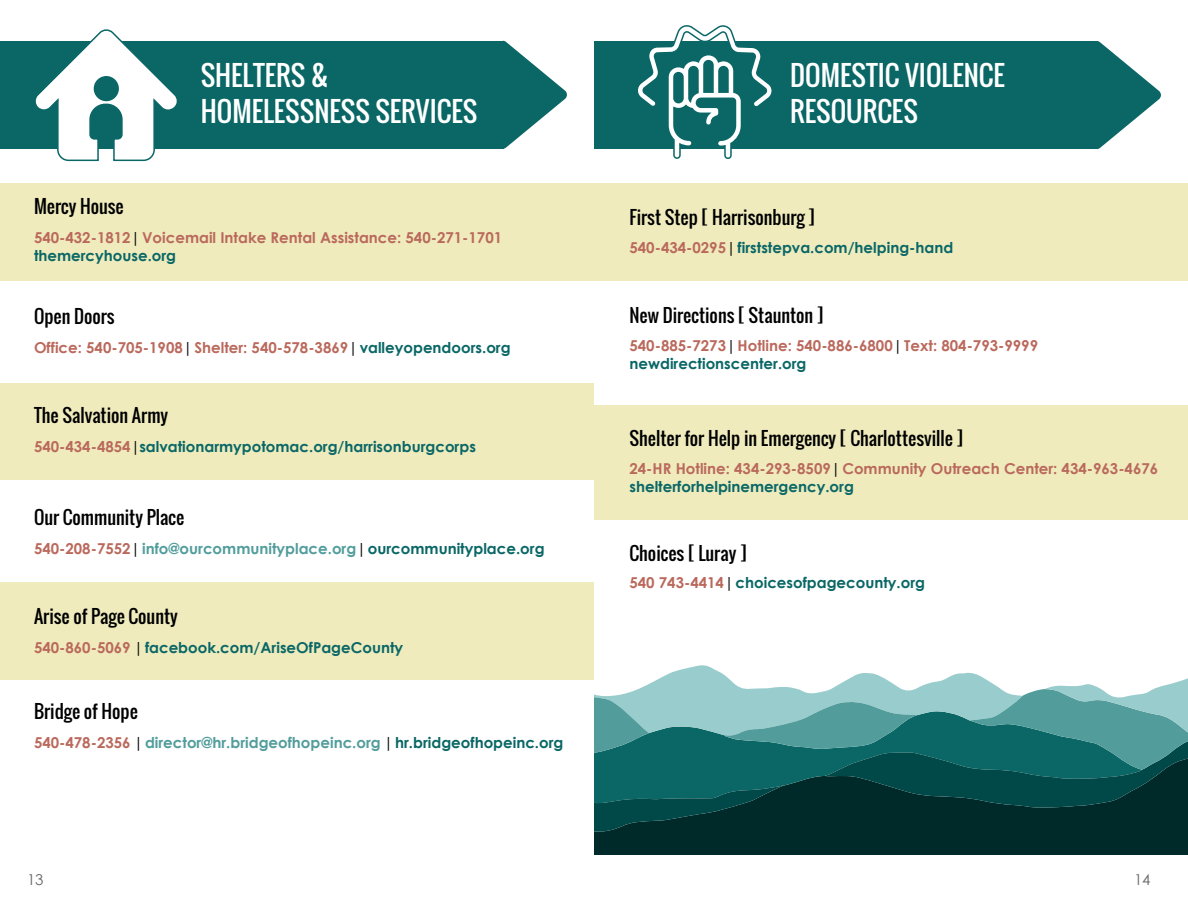
<style>
.page{position:relative;width:1188px;height:918px;background:#fff}
.page>*{position:absolute;margin:0;border:0;box-sizing:border-box;transform-origin:0 0}
.t1{font:27px/36px "Oswald";color:#fff}
.t2{font:18px "Oswald";color:#000}
.t3{font:700 15px/18px "Century Gothic";color:#ba695c}
.t4{font:700 15px "Century Gothic";color:#0a6766}
.t5{font:700 15px "Century Gothic";color:#529d9c}
.t6{font:15px "Century Gothic";color:#666}
.s1{font-weight:400;color:#000}
.s2{color:#0a6766}
.s3{color:#ba695c}
</style>
<div class="page">
<div style="left:0;top:582px;width:594px;height:98px;background:#efebbd"></div>
<div style="left:0;top:41px;width:503px;height:108px;background:#0a6766"></div>
<svg style="left:502px;top:40px;width:65px;height:109px"></svg>
<svg style="left:35px;top:29px;width:142px;height:133px"></svg>
<div style="left:0;top:183px;width:594px;height:98px;background:#efebbd"></div>
<div style="left:0;top:383px;width:594px;height:96px;background:#efebbd"></div>
<div style="left:594px;top:41px;width:504px;height:108px;background:#0a6766"></div>
<svg style="left:1098px;top:41px;width:63px;height:108px"></svg>
<div style="left:594px;top:183px;width:594px;height:98px;background:#efebbd"></div>
<svg style="left:638px;top:25px;width:134px;height:134px"></svg>
<div style="left:594px;top:405px;width:594px;height:115px;background:#efebbd"></div>
<div style="left:594px;top:832px;width:594px;height:23px;background:#002a29"></div>
<svg style="left:594px;top:665px;width:594px;height:167px;background:#478282"></svg>
<h1 class="t1" style="left:201px;top:57px;width:278px">SHELTERS &amp;<br>HOMELESSNESS SERVICES</h1>
<p class="t2" style="left:34px;top:193px;width:91px">Mercy House</p>
<p class="t3" style="left:34px;top:228px;width:470px">540-432-1812<span class="s1">|</span> Voicemail Intake Rental Assistance: 540-271-1701 <span class="s2">themercyhouse.org</span></p>
<p class="t2" style="left:34px;top:303px;width:82px">Open Doors</p>
<p class="t3" style="left:34px;top:338px;width:478px">Office: 540-705-1908<span class="s1">|</span> Shelter: 540-578-3869<span class="s1">|</span> <span class="s2">valleyopendoors.org</span></p>
<p class="t2" style="left:34px;top:402px;width:136px">The Salvation Army</p>
<p class="t4" style="left:34px;top:437px;width:443px"><span class="s3">540-434-4854</span><span class="s1">|</span>salvationarmypotomac.org/harrisonburgcorps</p>
<p class="t2" style="left:34px;top:504px;width:152px">Our Community Place</p>
<p class="t5" style="left:34px;top:539px;width:512px"><span class="s3">540-208-7552</span><span class="s1">|</span> info@ourcommunityplace.org<span class="s1">|</span> <span class="s2">ourcommunityplace.org</span></p>
<p class="t2" style="left:34px;top:603px;width:145px">Arise of Page County</p>
<p class="t4" style="left:34px;top:638px;width:371px"><span class="s3">540-860-5069</span> <span class="s1">|</span> facebook.com/AriseOfPageCounty</p>
<p class="t2" style="left:34px;top:698px;width:105px">Bridge of Hope</p>
<p class="t5" style="left:34px;top:733px;width:531px"><span class="s3">540-478-2356</span> <span class="s1">|</span> director@hr.bridgeofhopeinc.org <span class="s1">|</span> <span class="s2">hr.bridgeofhopeinc.org</span></p>
<h1 class="t1" style="left:790px;top:58px;width:216px">DOMESTIC VIOLENCE<br>RESOURCES</h1>
<p class="t2" style="left:630px;top:204px;width:187px">First Step [ Harrisonburg ]</p>
<p class="t4" style="left:630px;top:239px;width:325px"><span class="s3">540-434-0295</span><span class="s1">|</span> firststepva.com/helping-hand</p>
<p class="t2" style="left:630px;top:301px;width:196px">New Directions [ Staunton ]</p>
<p class="t3" style="left:630px;top:336px;width:410px">540-885-7273<span class="s1">|</span> Hotline: 540-886-6800<span class="s1">|</span> Text: 804-793-9999 <span class="s2">newdirectionscenter.org</span></p>
<p class="t2" style="left:630px;top:425px;width:335px">Shelter for Help in Emergency [ Charlottesville ]</p>
<p class="t3" style="left:630px;top:460px;width:530px">24-HR Hotline: 434-293-8509<span class="s1">|</span> Community Outreach Center: 434-963-4676 <span class="s2">shelterforhelpinemergency.org</span></p>
<p class="t2" style="left:630px;top:540px;width:119px">Choices [ Luray ]</p>
<p class="t4" style="left:630px;top:573px;width:297px"><span class="s3">540 743-4414</span><span class="s1">|</span> choicesofpagecounty.org</p>
<p class="t6" style="left:27px;top:870px;width:18px">13</p>
<p class="t6" style="left:1134px;top:870px;width:18px">14</p>
</div>
